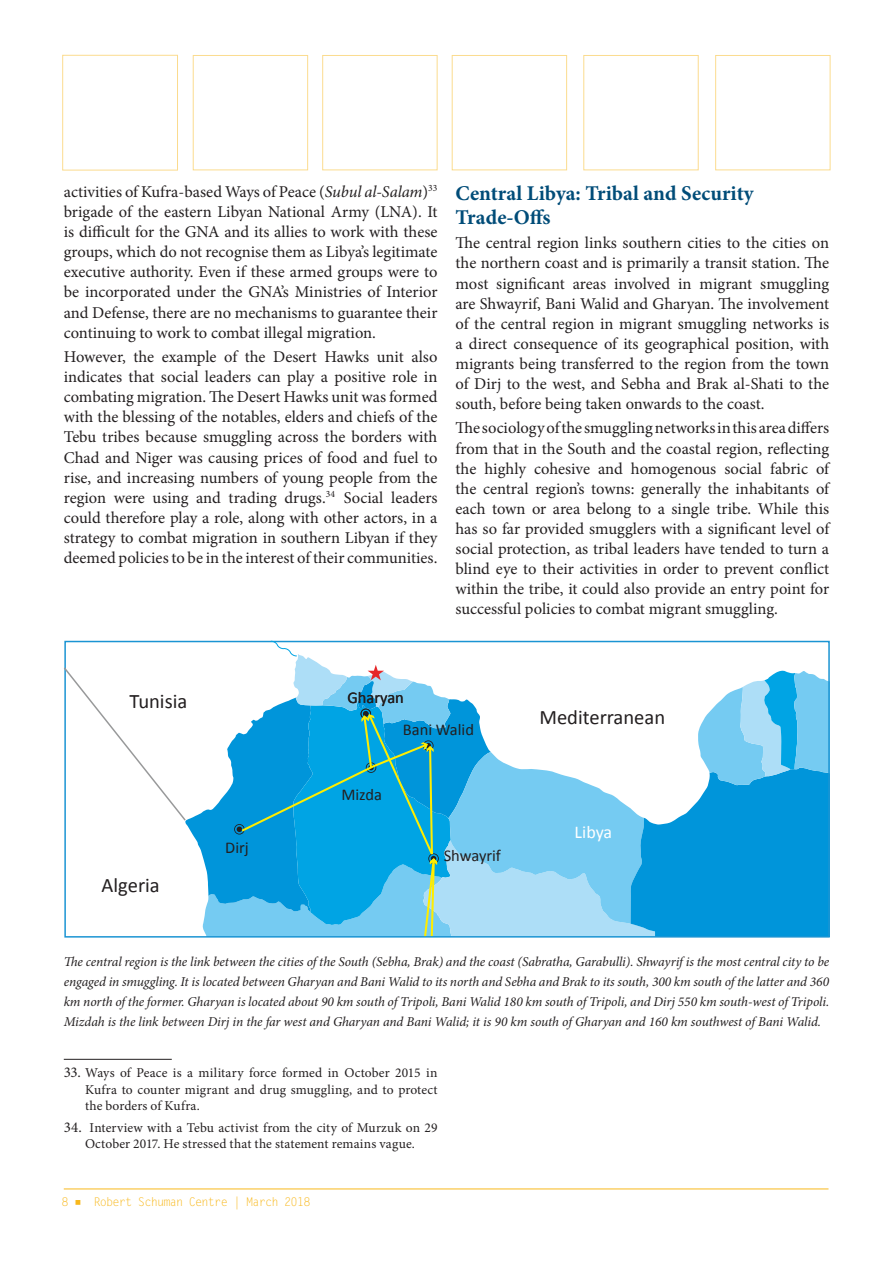
<style>
.page{position:relative;width:893px;height:1263px;background:#fff}
.page>*{position:absolute;margin:0;border:0;box-sizing:border-box;transform-origin:0 0}
.t1{font:37.05px "Adobe Arabic";color:#231f20}
.Header_1{font:700 21px/23.7px "Minion Pro";color:#004c78}
.t2{font:20.55px "Calibri";color:#231f20}
.t3{font:18px "Calibri";color:#fff}
.body_text{font:16.5px/20.1px "Minion Pro";color:#231f20;text-align:justify}
.t4{font:16.5px "Calibri";color:#231f20}
.t5{font:italic 13.5px/20.1px "Minion Pro";letter-spacing:-.01em;color:#231f20;text-align:justify}
.footnotes{font:13.5px/16.2px "Minion Pro";letter-spacing:.01em;color:#231f20;text-align:justify}
.t6{font:12px "Letter Gothic Std";letter-spacing:-.07em;color:#f8b81c}
.s1{font-style:italic}
.s2{font-size:15px}
</style>
<div class="page">
<hr style="left:64px;top:1189px;width:764px;height:1px;background:#f8b81c">
<hr style="left:64px;top:1059px;width:108px;height:1px;background:#231f20">
<svg style="left:64px;top:641px;width:765px;height:296px"></svg>
<p class="body_text" style="left:64px;top:182px;width:375px">activities of Kufra-based Ways of Peace (<span class="s1">Subul al-Salam</span>)<sup>33 </sup>brigade of the eastern Libyan National Army (LNA). It is difficult for the GNA and its allies to work with these groups, which do not recognise them as Libya’s legitimate executive authority. Even if these armed groups were to be incorporated under the GNA’s Ministries of Interior and Defense, there are no mechanisms to guarantee their continuing to work to combat illegal migration.</p>
<p class="body_text" style="left:64px;top:347px;width:375px">However, the example of the Desert Hawks unit also indicates that social leaders can play a positive role in combating migration. The Desert Hawks unit was formed with the blessing of the notables, elders and chiefs of the Tebu tribes because smuggling across the borders with Chad and Niger was causing prices of food and fuel to rise, and increasing numbers of young people from the region were using and trading drugs.<sup>34</sup> Social leaders could therefore play a role, along with other actors, in a strategy to combat migration in southern Libyan if they deemed policies to be in the interest of their communities.</p>
<p class="t1" style="left:108px;top:531px;width:226px">Title: Central region</p>
<p class="Header_1" style="left:455px;top:181px;width:300px">Central Libya: Tribal and Security<br>Trade-Offs</p>
<p class="body_text" style="left:455px;top:233px;width:375px">The central region links southern cities to the cities on the northern coast and is primarily a transit station. The most significant areas involved in migrant smuggling are Shwayrif, Bani Walid and Gharyan. The involvement of the central region in migrant smuggling networks is a direct consequence of its geographical position, with migrants being transferred to the region from the town of Dirj to the west, and Sebha and Brak al-Shati to the south, before being taken onwards to the coast.</p>
<p class="body_text" style="left:455px;top:418px;width:375px">The sociology of the smuggling networks in this area differs from that in the South and the coastal region, reflecting the highly cohesive and homogenous social fabric of the central region’s towns: generally the inhabitants of each town or area belong to a single tribe. While this has so far provided smugglers with a significant level of social protection, as tribal leaders have tended to turn a blind eye to their activities in order to prevent conflict within the tribe, it could also provide an entry point for successful policies to combat migrant smuggling.</p>
<p class="t2" style="left:130px;top:688px;width:59px">Tunisia</p>
<p class="t4" style="left:347px;top:687px;width:58px">Gharyan</p>
<p class="t2" style="left:102px;top:872px;width:60px">Algeria</p>
<p class="t4" style="left:225px;top:837px;width:25px">Dirj</p>
<p class="t4" style="left:341px;top:784px;width:42px">Mizda</p>
<p class="t4" style="left:403px;top:719px;width:73px">Bani Walid</p>
<p class="t4" style="left:444px;top:845px;width:59px">Shwayrif</p>
<p class="t2" style="left:539px;top:705px;width:127px">Mediterranean</p>
<p class="t3" style="left:575px;top:820px;width:39px">Libya</p>
<p class="t4" style="left:334px;top:943px;width:85px">Brak al-Shati</p>
<p class="t5" style="left:64px;top:952px;width:767px">The central region is the link between the cities of the South (Sebha, Brak) and the coast (Sabratha, Garabulli). Shwayrif is the most central city to be engaged in smuggling. It is located between Gharyan and Bani Walid to its north and Sebha and Brak to its south, 300 km south of the latter and 360 km north of the former. Gharyan is located about 90 km south of Tripoli, Bani Walid 180 km south of Tripoli, and Dirj 550 km south-west of Tripoli.<br>Mizdah is the link between Dirj in the far west and Gharyan and Bani Walid; it is 90 km south of Gharyan and 160 km southwest of Bani Walid.</p>
<p class="t4" style="left:323px;top:978px;width:38px">Ubari</p>
<p class="t4" style="left:438px;top:984px;width:42px">Sebha</p>
<p class="footnotes" style="left:85px;top:1065px;width:354px;text-indent:-21px"><span class="s2">33.</span> Ways of Peace is a military force formed in October 2015 in Kufra to counter migrant and drug smuggling, and to protect the borders of Kufra.</p>
<p class="footnotes" style="left:64px;top:1119px;width:375px;text-align:center"><span class="s2">34.</span> Interview with a Tebu activist from the city of Murzuk on 29<br>October 2017. He stressed that the statement remains vague.</p>
<p class="t6" style="left:62px;top:1195px;width:250px">8 ■ Robert Schuman Centre | March 2018</p>
</div>
